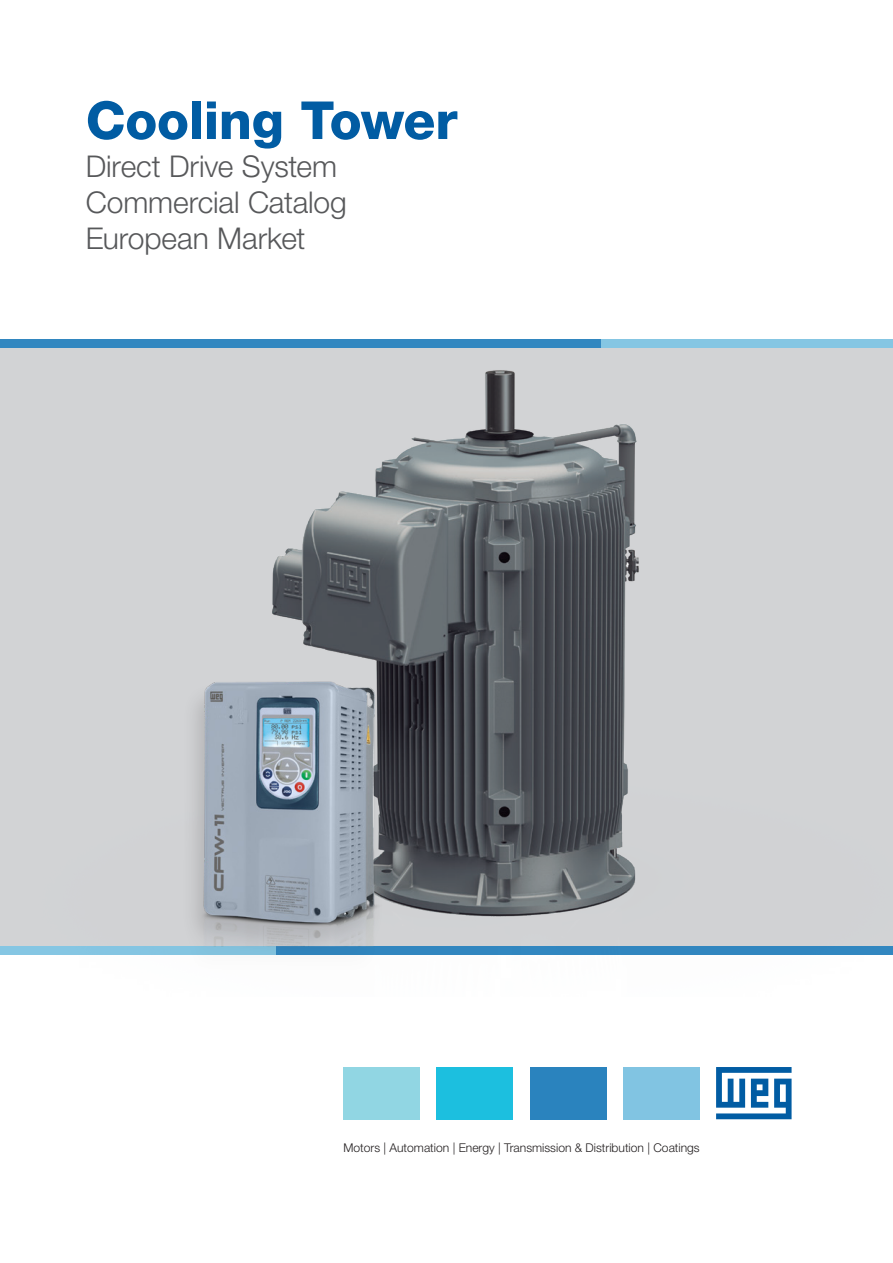
<style>
.page{position:relative;width:893px;height:1263px;background:#fff}
.page>*{position:absolute;margin:0;border:0;box-sizing:border-box;transform-origin:0 0}
._02___Subtitle_GREY{font:800 52.5px "Helvetica Neue LT Pro";letter-spacing:-.005em;color:#015ca3}
._02___Subtitle_GREY-2{font:300 30px "Helvetica Neue LT Pro";letter-spacing:-.005em;color:#57585a}
.t1{font:300 12.15px "Helvetica Neue LT Pro";color:#231f20}
</style>
<div class="page">
<img style="left:0;top:339px;width:893px;height:616px">
<div style="left:180px;top:681px;width:205px;height:296px;background:#231f20;opacity:.17"></div>
<img style="left:140px;top:656px;width:299px;height:290px">
<svg style="left:716px;top:1067px;width:76px;height:52px"></svg>
<div style="left:343px;top:1067px;width:77px;height:52px;background:#91d6e3"></div>
<div style="left:437px;top:1067px;width:76px;height:52px;background:#1cbfdf"></div>
<div style="left:530px;top:1067px;width:76px;height:52px;background:#2a83be"></div>
<div style="left:623px;top:1067px;width:77px;height:52px;background:#81c4e2"></div>
<p class="_02___Subtitle_GREY" style="left:86px;top:89px;width:373px">Cooling Tower</p>
<p class="_02___Subtitle_GREY-2" style="left:86px;top:148px;width:253px">Direct Drive System</p>
<p class="_02___Subtitle_GREY-2" style="left:86px;top:184px;width:263px">Commercial Catalog</p>
<p class="_02___Subtitle_GREY-2" style="left:86px;top:220px;width:221px">European Market</p>
<p class="t1" style="left:343px;top:1140px;width:358px">Motors | Automation | Energy | Transmission &amp; Distribution | Coatings</p>
</div>
